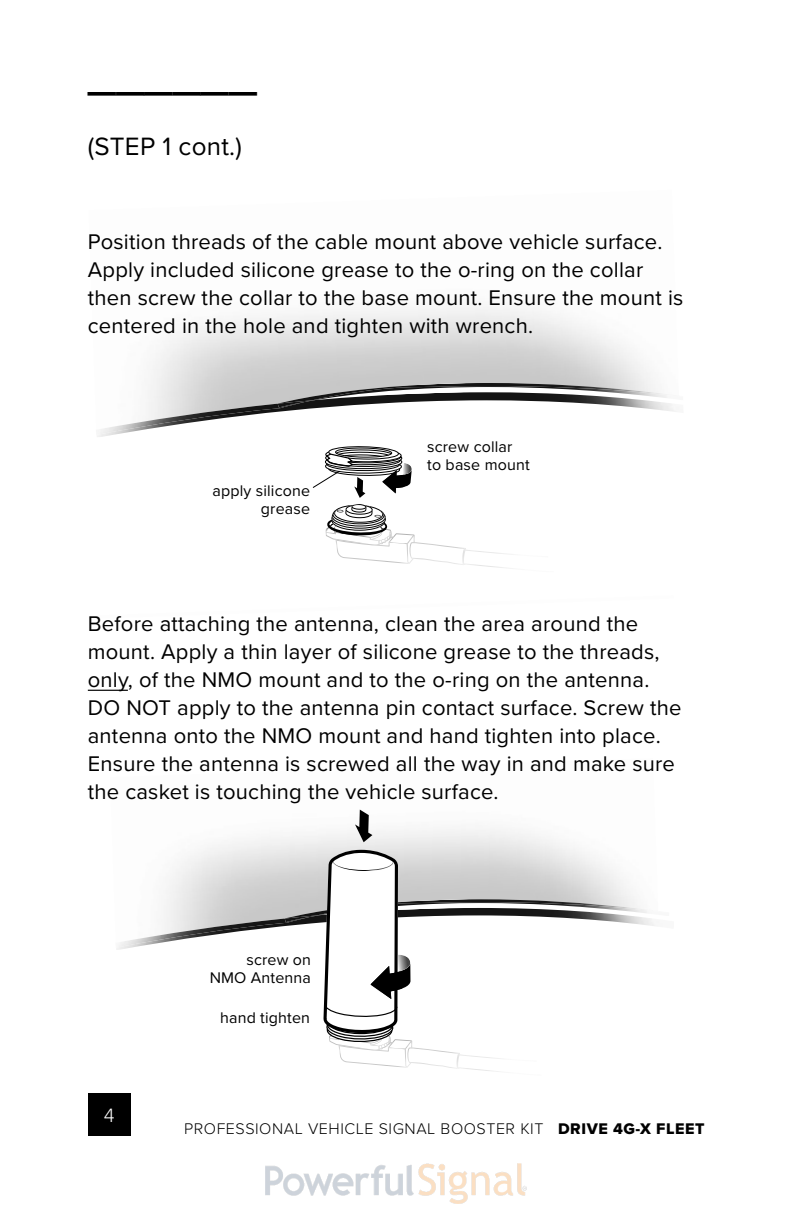
<style>
.page{position:relative;width:792px;height:1224px;background:#fff}
.page>*{position:absolute;margin:0;border:0;box-sizing:border-box;transform-origin:0 0}
.t1{font:600 50px "Proxima Nova";color:#000}
.t2{font:26px "Proxima Nova";letter-spacing:.01em;color:#000}
.t3{font:22px/28px "Proxima Nova";letter-spacing:.01em;color:#000}
.t4{font:300 20px "Proxima Nova";color:#fff}
.t5{font:16px/18px "Proxima Nova";letter-spacing:.01em;color:#000;text-align:right}
.t6{font:300 16px "Proxima Nova";letter-spacing:.035em;color:#000}
.s1{font-family:"Proxima Nova Extrabld";font-weight:400}
</style>
<div class="page">
<img style="left:265px;top:1163px;width:262px;height:41px">
<div style="left:88px;top:1094px;width:42px;height:42px;background:#000"></div>
<svg style="left:120px;top:379px;width:556px;height:13px;fill:#cdcdcd"></svg>
<img style="left:96px;top:392px;width:583px;height:45px">
<img style="left:278px;top:383px;width:401px;height:21px">
<img style="left:312px;top:386px;width:367px;height:14px">
<img style="left:278px;top:400px;width:34px;height:8px">
<svg style="left:305px;top:400px;width:11px;height:2px"></svg>
<img style="left:336px;top:547px;width:71px;height:17px">
<img style="left:336px;top:534px;width:79px;height:13px">
<img style="left:407px;top:535px;width:7px;height:29px">
<svg style="left:326px;top:504px;width:81px;height:40px"></svg>
<img style="left:409px;top:542px;width:96px;height:26px">
<img style="left:462px;top:548px;width:6px;height:17px">
<svg style="left:88px;top:896px;width:569px;height:199px"></svg>
<svg style="left:110px;top:896px;width:7px;height:52px"></svg>
<img style="left:116px;top:908px;width:541px;height:42px">
<img style="left:285px;top:899px;width:364px;height:20px">
<img style="left:411px;top:902px;width:246px;height:14px">
<img style="left:285px;top:915px;width:25px;height:7px">
<img style="left:339px;top:1061px;width:66px;height:7px">
<img style="left:405px;top:1041px;width:7px;height:27px">
<img style="left:407px;top:1047px;width:135px;height:29px">
<img style="left:457px;top:1053px;width:5px;height:16px">
<svg style="left:310px;top:850px;width:101px;height:211px"></svg>
<svg style="left:355px;top:810px;width:17px;height:32px"></svg>
<hr style="left:88px;top:690px;width:40px;height:1px;background:#000">
<div style="left:168px;top:1008px;width:142px;height:48px;background:#fff"></div>
<div style="left:168px;top:950px;width:143px;height:49px;background:#fff"></div>
<svg style="left:312px;top:446px;width:100px;height:52px"></svg>
<h1 class="t1" style="left:88px;top:55px;width:171px">______</h1>
<p class="t2" style="left:88px;top:137px;width:156px">(STEP 1 cont.)</p>
<p class="t3" style="left:88px;top:229px;width:597px">Position threads of the cable mount above vehicle surface.<br>Apply included silicone grease to the o-ring on the collar then screw the collar to the base mount. Ensure the mount is centered in the hole and tighten with wrench.</p>
<p class="t5" style="left:213px;top:483px;width:99px">apply silicone grease</p>
<p class="t5" style="left:427px;top:439px;width:104px;text-align:left">screw collar to base mount</p>
<p class="t3" style="left:88px;top:611px;width:595px">Before attaching the antenna, clean the area around the mount. Apply a thin layer of silicone grease to the threads, only, of the NMO mount and to the o-ring on the antenna.<br>DO NOT apply to the antenna pin contact surface. Screw the antenna onto the NMO mount and hand tighten into place.<br>Ensure the antenna is screwed all the way in and make sure the casket is touching the vehicle surface.</p>
<p class="t5" style="left:210px;top:952px;width:103px">screw on<br>NMO Antenna</p>
<p class="t4" style="left:104px;top:1108px;width:12px">4</p>
<p class="t5" style="left:220px;top:1010px;width:92px">hand tighten</p>
<p class="t6" style="left:184px;top:1123px;width:522px">PROFESSIONAL VEHICLE SIGNAL BOOSTER KIT <span class="s1">DRIVE 4G-X FLEET</span></p>
</div>
